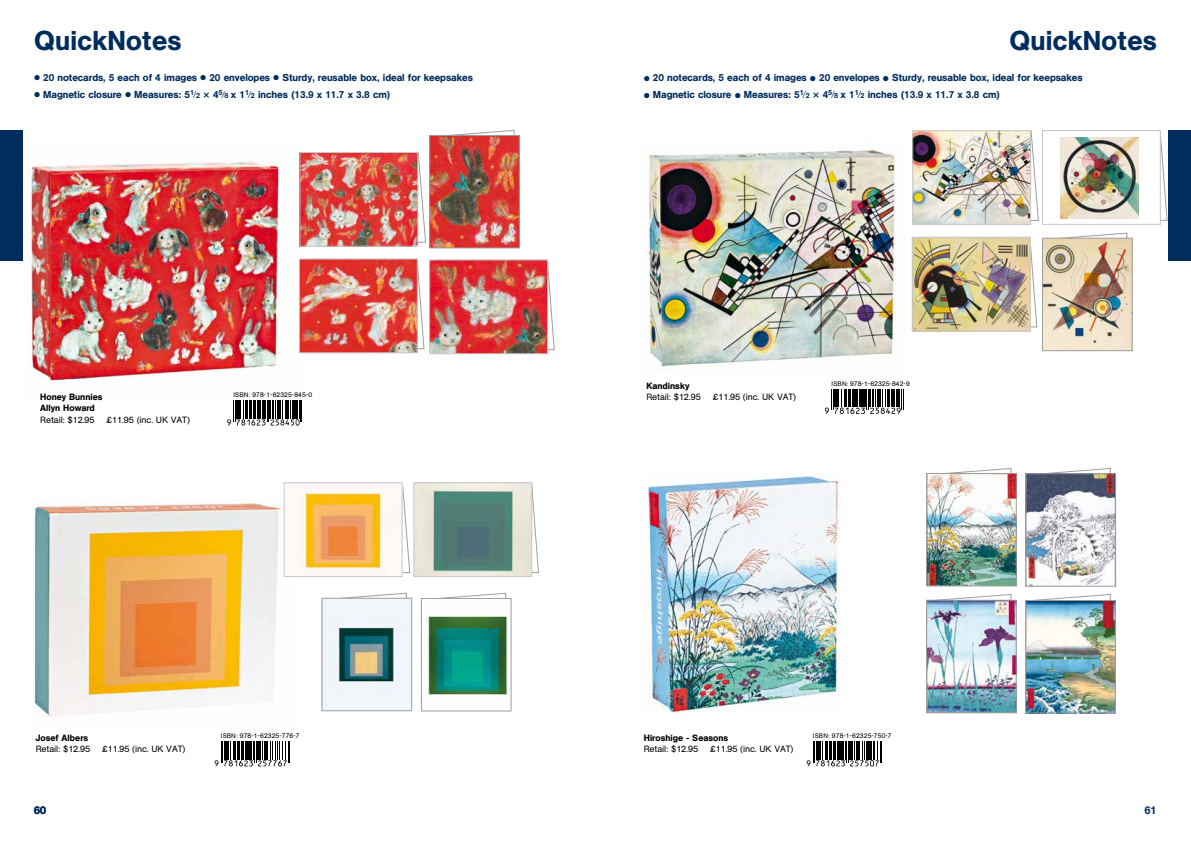
<style>
.page{position:relative;width:1191px;height:842px;background:#fff}
.page>*{position:absolute;margin:0;border:0;box-sizing:border-box;transform-origin:0 0}
.t1{font:500 27px "AG Book BQ";letter-spacing:.01em;color:#002d5e}
.t2{font:500 11px "AG Book BQ";color:#002d5e}
.t3{font:500 10px "AG Book BQ";letter-spacing:-.005em;color:#002d5e}
.t4{font:9px "AG Book BQ";letter-spacing:-.01em;color:#000}
.t5{font:500 9px "AG Book BQ";letter-spacing:.005em;color:#000}
.t6{font:6.6px "AG Book BQ";letter-spacing:.02em;color:#000}
.s1{font-size:18.2px}
.s2{font-size:7.3px}
</style>
<div class="page">
<div style="left:1168px;top:130px;width:23px;height:131px;background:#002d5e"></div>
<div style="left:0;top:130px;width:23px;height:131px;background:#002d5e"></div>
<svg style="left:825px;top:389px;width:79px;height:25px"></svg>
<img style="left:1044px;top:240px;width:86px;height:109px">
<div style="left:1042px;top:238px;width:90px;height:113px;border:1px solid #9c9e9f"></div>
<svg style="left:1030px;top:130px;width:8px;height:91px"></svg>
<img style="left:914px;top:132px;width:114px;height:91px">
<div style="left:912px;top:130px;width:118px;height:95px;border:1px solid #c6c7c8"></div>
<svg style="left:1160px;top:130px;width:7px;height:91px"></svg>
<div style="left:1042px;top:130px;width:118px;height:95px;background:#fff;border:1px solid #c6c7c8"></div>
<img style="left:918px;top:233px;width:209px;height:113px">
<img style="left:914px;top:239px;width:114px;height:90px">
<div style="left:912px;top:237px;width:118px;height:94px;border:1px solid #c6c7c8"></div>
<img style="left:1060px;top:138px;width:78px;height:80px">
<img style="left:643px;top:149px;width:254px;height:221px">
<svg style="left:215px;top:741px;width:75px;height:25px"></svg>
<img style="left:34px;top:499px;width:250px;height:218px">
<svg style="left:322px;top:593px;width:85px;height:5px"></svg>
<img style="left:324px;top:600px;width:86px;height:109px">
<div style="left:322px;top:598px;width:90px;height:113px;border:1px solid #9c9e9f"></div>
<svg style="left:439px;top:593px;width:67px;height:5px"></svg>
<img style="left:427px;top:614px;width:81px;height:88px">
<div style="left:421px;top:598px;width:90px;height:113px;border:1px solid #9c9e9f"></div>
<svg style="left:402px;top:482px;width:8px;height:91px"></svg>
<img style="left:294px;top:492px;width:106px;height:83px">
<div style="left:284px;top:482px;width:118px;height:95px;border:1px solid #c6c7c8"></div>
<svg style="left:532px;top:482px;width:7px;height:91px"></svg>
<img style="left:415px;top:484px;width:115px;height:91px">
<div style="left:413px;top:482px;width:119px;height:95px;border:1px solid #c6c7c8"></div>
<img style="left:27px;top:152px;width:278px;height:229px">
<svg style="left:227px;top:400px;width:75px;height:26px"></svg>
<img style="left:431px;top:137px;width:86px;height:109px">
<div style="left:429px;top:135px;width:90px;height:113px;border:1px solid #9c9e9f"></div>
<img style="left:418px;top:130px;width:96px;height:113px">
<img style="left:302px;top:154px;width:114px;height:90px">
<div style="left:300px;top:152px;width:118px;height:94px;border:1px solid #c6c7c8"></div>
<svg style="left:548px;top:263px;width:7px;height:87px"></svg>
<img style="left:431px;top:262px;width:115px;height:90px">
<div style="left:429px;top:260px;width:119px;height:94px;border:1px solid #c6c7c8"></div>
<svg style="left:417px;top:259px;width:7px;height:90px"></svg>
<img style="left:301px;top:261px;width:114px;height:90px">
<div style="left:299px;top:259px;width:118px;height:94px;border:1px solid #c6c7c8"></div>
<svg style="left:806px;top:741px;width:76px;height:25px"></svg>
<img style="left:643px;top:473px;width:197px;height:239px">
<svg style="left:1034px;top:594px;width:76px;height:6px"></svg>
<img style="left:1027px;top:602px;width:86px;height:109px">
<div style="left:1025px;top:600px;width:90px;height:113px;border:1px solid #9c9e9f"></div>
<svg style="left:946px;top:468px;width:65px;height:5px"></svg>
<img style="left:928px;top:475px;width:86px;height:109px">
<div style="left:926px;top:473px;width:90px;height:113px;border:1px solid #9c9e9f"></div>
<svg style="left:926px;top:594px;width:85px;height:6px"></svg>
<img style="left:928px;top:602px;width:86px;height:109px">
<div style="left:926px;top:600px;width:90px;height:113px;border:1px solid #9c9e9f"></div>
<svg style="left:1047px;top:468px;width:63px;height:5px"></svg>
<img style="left:1027px;top:475px;width:86px;height:109px">
<div style="left:1025px;top:473px;width:90px;height:113px;border:1px solid #9c9e9f"></div>
<h1 class="t1" style="left:34px;top:24px;width:149px">QuickNotes</h1>
<p class="t3" style="left:34px;top:71px;width:440px"><span class="s1">•</span> 20 notecards, 5 each of 4 images <span class="s1">•</span> 20 envelopes <span class="s1">•</span> Sturdy, reusable box, ideal for keepsakes</p>
<p class="t3" style="left:34px;top:88px;width:358px"><span class="s1">•</span> Magnetic closure <span class="s1">•</span> Measures: 5<sup>1</sup>⁄<span class="s2">2</span> × 4<sup>5</sup>⁄<span class="s2">8</span> x 1<sup>1</sup>⁄<span class="s2">2</span> inches (13.9 x 11.7 x 3.8 cm)</p>
<h1 class="t1" style="left:1009px;top:24px;width:149px">QuickNotes</h1>
<p class="t3" style="left:643px;top:72px;width:440px"><span class="s1">•</span> 20 notecards, 5 each of 4 images <span class="s1">•</span> 20 envelopes <span class="s1">•</span> Sturdy, reusable box, ideal for keepsakes</p>
<p class="t3" style="left:643px;top:89px;width:358px"><span class="s1">•</span> Magnetic closure <span class="s1">•</span> Measures: 5<sup>1</sup>⁄<span class="s2">2</span> × 4<sup>5</sup>⁄<span class="s2">8</span> x 1<sup>1</sup>⁄<span class="s2">2</span> inches (13.9 x 11.7 x 3.8 cm)</p>
<p class="t5" style="left:40px;top:391px;width:64px">Honey Bunnies</p>
<p class="t6" style="left:233px;top:391px;width:80px">ISBN: 978-1-62325-845-0</p>
<p class="t5" style="left:40px;top:403px;width:56px">Allyn Howard</p>
<p class="t4" style="left:40px;top:415px;width:56px">Retail: $12.95</p>
<p class="t4" style="left:106px;top:415px;width:85px">£11.95 (inc. UK VAT)</p>
<p class="t5" style="left:646px;top:380px;width:45px">Kandinsky</p>
<p class="t6" style="left:831px;top:380px;width:80px">ISBN: 978-1-62325-842-9</p>
<p class="t4" style="left:646px;top:392px;width:56px">Retail: $12.95</p>
<p class="t4" style="left:712px;top:392px;width:85px">£11.95 (inc. UK VAT)</p>
<p class="t5" style="left:36px;top:732px;width:54px">Josef Albers</p>
<p class="t4" style="left:36px;top:744px;width:56px">Retail: $12.95</p>
<p class="t4" style="left:102px;top:744px;width:85px">£11.95 (inc. UK VAT)</p>
<p class="t6" style="left:221px;top:732px;width:80px">ISBN: 978-1-62325-776-7</p>
<p class="t5" style="left:643px;top:732px;width:86px">Hiroshige - Seasons</p>
<p class="t6" style="left:813px;top:732px;width:80px">ISBN: 978-1-62325-750-7</p>
<p class="t4" style="left:643px;top:744px;width:56px">Retail: $12.95</p>
<p class="t4" style="left:709px;top:744px;width:85px">£11.95 (inc. UK VAT)</p>
<p class="t2" style="left:34px;top:803px;width:14px">60</p>
<p class="t2" style="left:1144px;top:803px;width:14px">61</p>
</div>
